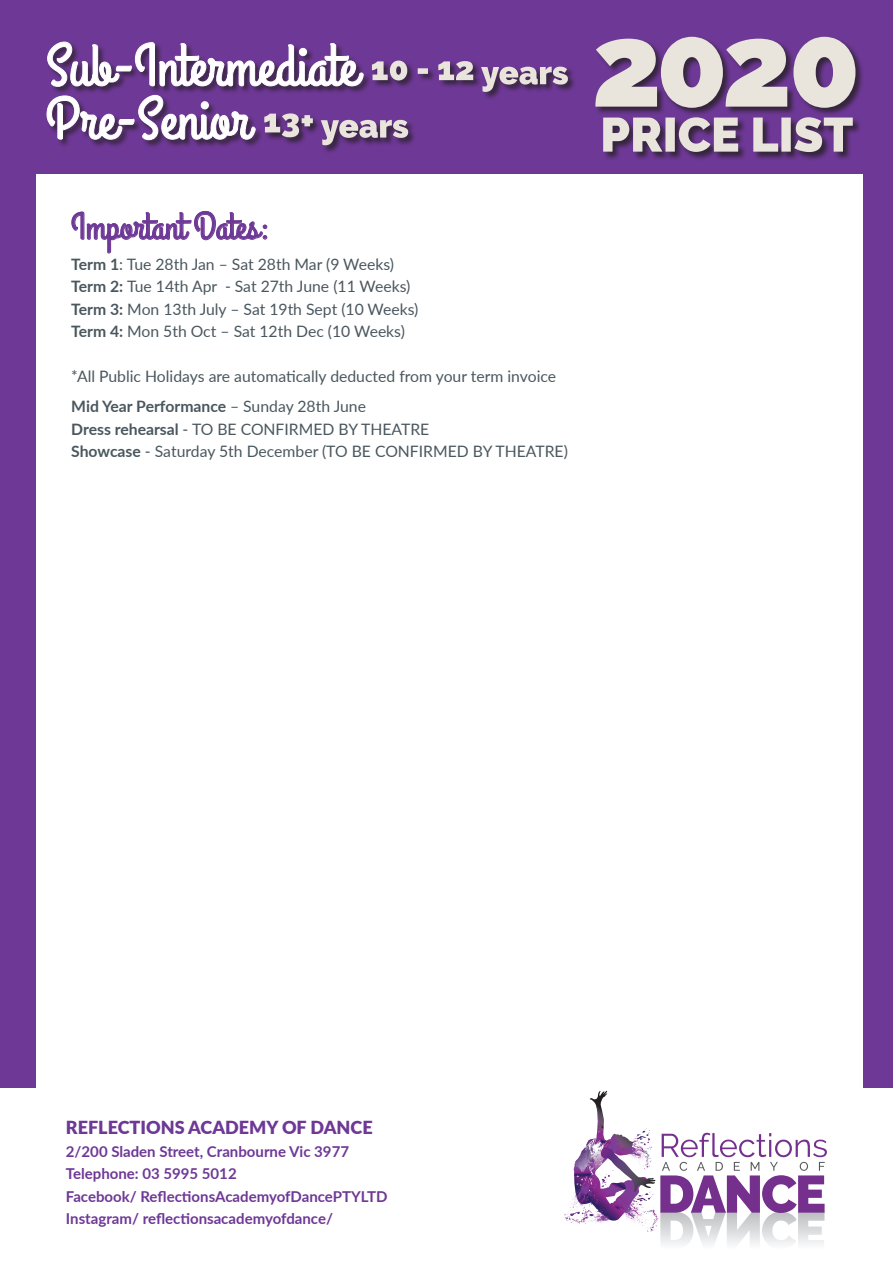
<style>
.page{position:relative;width:893px;height:1263px;background:#fff}
.page>*{position:absolute;margin:0;border:0;box-sizing:border-box;transform-origin:0 0}
.t1{font:37.5px "Grand Hotel";color:#6e3896}
.t2{font:900 18px "Lato";color:#6e3896}
.t3{font:15.75px/22.5px "Lato";color:#4a575e}
.t4{font:700 15px/22.5px "Lato";color:#6e3896}
.s1{font-weight:700}
</style>
<div class="page">
<div style="left:0;top:0;width:893px;height:1088px;background:#6e3896"></div>
<div style="left:36px;top:174px;width:826px;height:927px;background:#fff"></div>
<svg style="left:71px;top:211px;width:196px;height:43px"></svg>
<div style="left:595px;top:36px;width:269px;height:125px;background:#231f20;opacity:.75"></div>
<svg style="left:603px;top:117px;width:250px;height:35px"></svg>
<svg style="left:595px;top:37px;width:260px;height:71px"></svg>
<svg style="left:569px;top:1091px;width:258px;height:153px"></svg>
<div style="left:46px;top:42px;width:531px;height:112px;background:#231f20;opacity:.75"></div>
<svg style="left:264px;top:113px;width:144px;height:32px"></svg>
<svg style="left:47px;top:95px;width:209px;height:45px"></svg>
<svg style="left:372px;top:61px;width:196px;height:31px"></svg>
<svg style="left:47px;top:42px;width:317px;height:45px"></svg>
<h1 class="t1" style="left:71px;top:203px;width:201px">Important Dates:</h1>
<p class="t3" style="left:71px;top:252px;width:349px"><span class="s1">Term 1</span>: Tue 28th Jan – Sat 28th Mar (9 Weeks)<br><span class="s1">Term 2:</span> Tue 14th Apr - Sat 27th June (11 Weeks)<br><span class="s1">Term 3:</span> Mon 13th July – Sat 19th Sept (10 Weeks)<br><span class="s1">Term 4:</span> Mon 5th Oct – Sat 12th Dec (10 Weeks)</p>
<p class="t3" style="left:71px;top:361px;width:486px;line-height:30px">*All Public Holidays are automatically deducted from your term invoice<br><span class="s1">Mid Year Performance</span> – Sunday 28th June</p>
<p class="t3" style="left:71px;top:417px;width:498px"><span class="s1">Dress rehearsal</span> - TO BE CONFIRMED BY THEATRE<br><span class="s1">Showcase</span> - Saturday 5th December (TO BE CONFIRMED BY THEATRE)</p>
<p class="t2" style="left:66px;top:1114px;width:308px">REFLECTIONS ACADEMY OF DANCE</p>
<p class="t4" style="left:66px;top:1139px;width:323px">2/200 Sladen Street, Cranbourne Vic 3977<br>Telephone: 03 5995 5012<br>Facebook/ ReflectionsAcademyofDancePTYLTD Instagram/ reflectionsacademyofdance/</p>
</div>
